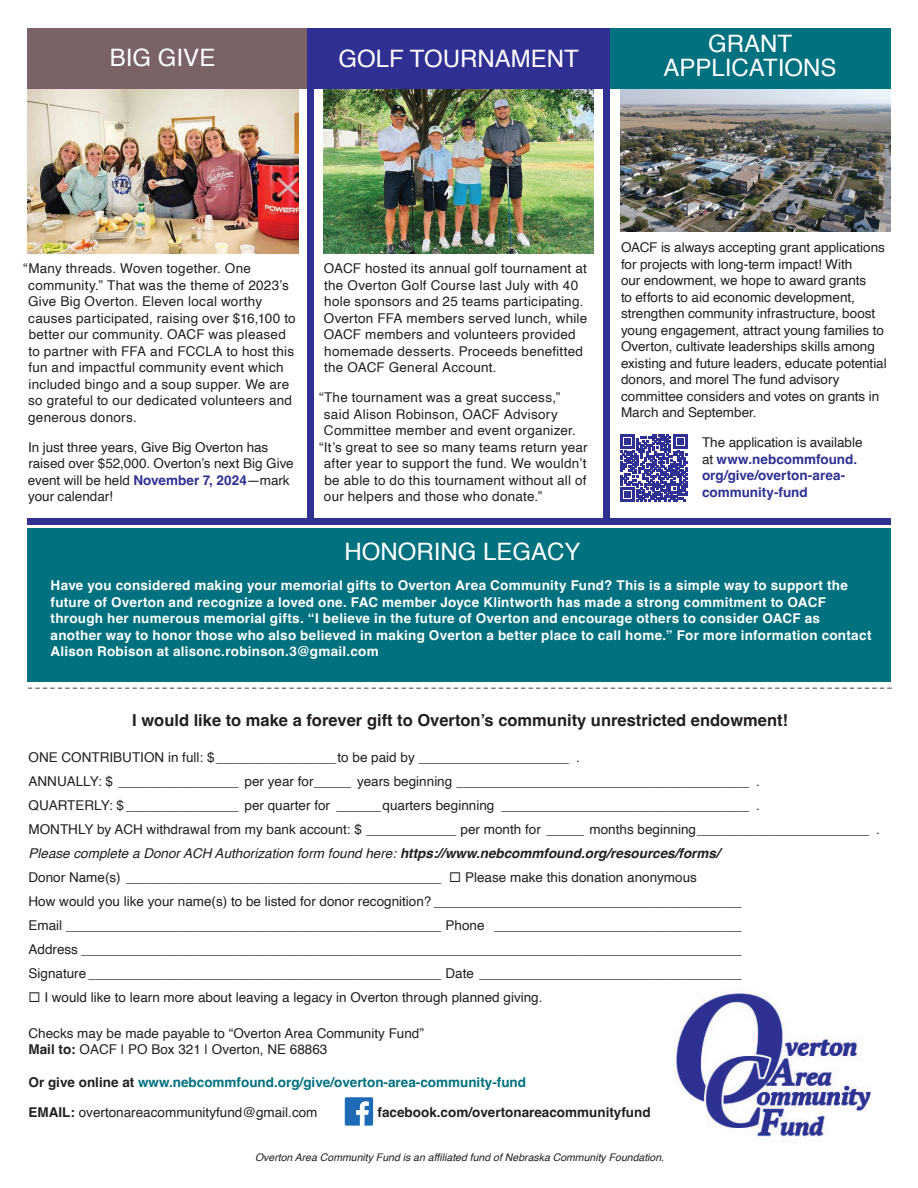
<style>
.page{position:relative;width:918px;height:1188px;background:#fff}
.page>*{position:absolute;margin:0;border:0;box-sizing:border-box;transform-origin:0 0}
.t1{font:24px "Helvetica";color:#fff}
.t2{font:700 16.5px "Helvetica";color:#231f20}
.t3{font:13.5px/16.5px "Helvetica";color:#231f20}
.t4{font:700 13.5px/16.5px "Helvetica";letter-spacing:.02em;color:#fff}
.t5{font:13.5px/16.5px "Helvetica";letter-spacing:.02em;color:#231f20}
.t6{font:700 13.5px/16.5px "Helvetica";color:#2f3092}
.t7{font:700 13.5px "Helvetica";color:#00717f}
.t8{font:700 13.5px "Helvetica";color:#231f20}
.t9{font:italic 10.5px "Helvetica";color:#231f20}
.s1{font-weight:700;color:#2f3092}
.s2{font-weight:400;color:#231f20}
.s3{font-style:italic}
.s4{font-weight:700;font-style:italic}
.s5{font-weight:700}
.s6{color:#231f20}
</style>
<div class="page">
<img style="left:620px;top:88px;width:271px;height:143px">
<div style="left:27px;top:528px;width:864px;height:153px;background:#00717f"></div>
<img style="left:27px;top:88px;width:271px;height:166px">
<div style="left:27px;top:28px;width:281px;height:60px;background:#796367"></div>
<div style="left:610px;top:28px;width:281px;height:60px;background:#00717f"></div>
<img style="left:323px;top:88px;width:270px;height:166px">
<div style="left:310px;top:28px;width:300px;height:60px;background:#2f3092"></div>
<div style="left:27px;top:518px;width:864px;height:7px;background:#2f3092"></div>
<div style="left:604px;top:28px;width:6px;height:493px;background:#2f3092"></div>
<div style="left:307px;top:28px;width:7px;height:493px;background:#2f3092"></div>
<svg style="left:28px;top:687px;width:864px;height:2px"></svg>
<img style="left:676px;top:993px;width:195px;height:144px">
<svg style="left:345px;top:1097px;width:28px;height:29px"></svg>
<svg style="left:620px;top:435px;width:67px;height:67px"></svg>
<h1 class="t1" style="left:110px;top:39px;width:107px">BIG GIVE</h1>
<h1 class="t1" style="left:708px;top:25px;width:86px">GRANT</h1>
<h1 class="t1" style="left:338px;top:40px;width:242px">GOLF TOURNAMENT</h1>
<h1 class="t1" style="left:664px;top:49px;width:174px">APPLICATIONS</h1>
<p class="t3" style="left:28px;top:261px;width:269px;text-indent:-5px">“Many threads. Woven together. One community.” That was the theme of 2023’s Give Big Overton. Eleven local worthy causes participated, raising over $16,100 to better our community. OACF was pleased to partner with FFA and FCCLA to host this fun and impactful community event which included bingo and a soup supper. We are so grateful to our dedicated volunteers and generous donors.</p>
<p class="t3" style="left:28px;top:439px;width:267px">In just three years, Give Big Overton has raised over $52,000. Overton’s next Big Give event will be held <span class="s1">November 7, 2024</span>—mark your calendar!</p>
<p class="t5" style="left:324px;top:261px;width:265px">OACF hosted its annual golf tournament at the Overton Golf Course last July with 40 hole sponsors and 25 teams participating.<br>Overton FFA members served lunch, while OACF members and volunteers provided homemade desserts. Proceeds benefitted the OACF General Account.</p>
<p class="t3" style="left:319px;top:390px;width:243px">“The tournament was a great success,”</p>
<p class="t5" style="left:324px;top:406px;width:235px">said Alison Robinson, OACF Advisory</p>
<p class="t5" style="left:324px;top:423px;width:253px">Committee member and event organizer.</p>
<p class="t3" style="left:319px;top:439px;width:270px">“It’s great to see so many teams return year</p>
<p class="t3" style="left:324px;top:456px;width:264px">after year to support the fund. We wouldn’t</p>
<p class="t5" style="left:324px;top:472px;width:264px">be able to do this tournament without all of</p>
<p class="t5" style="left:324px;top:489px;width:220px">our helpers and those who donate.”</p>
<p class="t3" style="left:621px;top:240px;width:267px">OACF is always accepting grant applications for projects with long-term impact! With<br>our endowment, we hope to award grants<br>to efforts to aid economic development, strengthen community infrastructure, boost young engagement, attract young families to Overton, cultivate leaderships skills among existing and future leaders, educate potential donors, and morel The fund advisory committee considers and votes on grants in March and September.</p>
<p class="t6" style="left:702px;top:436px;width:162px"><span class="s2">The application is available at</span> www.nebcommfound. org/give/overton-area&shy;community-fund</p>
<h1 class="t1" style="left:344px;top:533px;width:238px">HONORING LEGACY</h1>
<p class="t4" style="left:51px;top:579px;width:822px">Have you considered making your memorial gifts to Overton Area Community Fund? This is a simple way to support the future of Overton and recognize a loved one. FAC member Joyce Klintworth has made a strong commitment to OACF through her numerous memorial gifts. “I believe in the future of Overton and encourage others to consider OACF as another way to honor those who also believed in making Overton a better place to call home.” For more information contact Alison Robison at alisonc.robinson.3@gmail.com</p>
<p class="t2" style="left:132px;top:710px;width:657px">I would like to make a forever gift to Overton’s community unrestricted endowment!</p>
<p class="t3" style="left:29px;top:745px;width:853px;line-height:24px">ONE CONTRIBUTION in full: $________________to be paid by ____________________ .<br>ANNUALLY: $ ________________ per year for_____ years beginning _______________________________________ .<br>QUARTERLY: $ _______________ per quarter for ______quarters beginning _________________________________ .<br>MONTHLY by ACH withdrawal from my bank account: $ ____________ per month for _____ months beginning_______________________ .<br><span class="s3">Please complete a Donor ACH Authorization form found here:</span> <span class="s4">https://www.nebcommfound.org/resources/forms/<br></span>Donor Name(s) __________________________________________ ◻ Please make this donation anonymous<br>How would you like your name(s) to be listed for donor recognition? _________________________________________<br>Email __________________________________________________ Phone _________________________________<br>Address ________________________________________________________________________________________<br>Signature _______________________________________________ Date ___________________________________</p>
<p class="t3" style="left:29px;top:989px;width:516px">◻ I would like to learn more about leaving a legacy in Overton through planned giving.</p>
<p class="t3" style="left:29px;top:1025px;width:397px">Checks may be made payable to “Overton Area Community Fund”<br><span class="s5">Mail to:</span> OACF | PO Box 321 | Overton, NE 68863</p>
<p class="t7" style="left:29px;top:1074px;width:499px"><span class="s6">Or give online at</span> www.nebcommfound.org/give/overton-area-community-fund</p>
<p class="t3" style="left:29px;top:1105px;width:291px"><span class="s5">EMAIL:</span> overtonareacommunityfund@gmail.com</p>
<p class="t8" style="left:378px;top:1104px;width:275px">facebook.com/overtonareacommunityfund</p>
<p class="t9" style="left:255px;top:1149px;width:411px">Overton Area Community Fund is an affiliated fund of Nebraska Community Foundation.</p>
</div>
